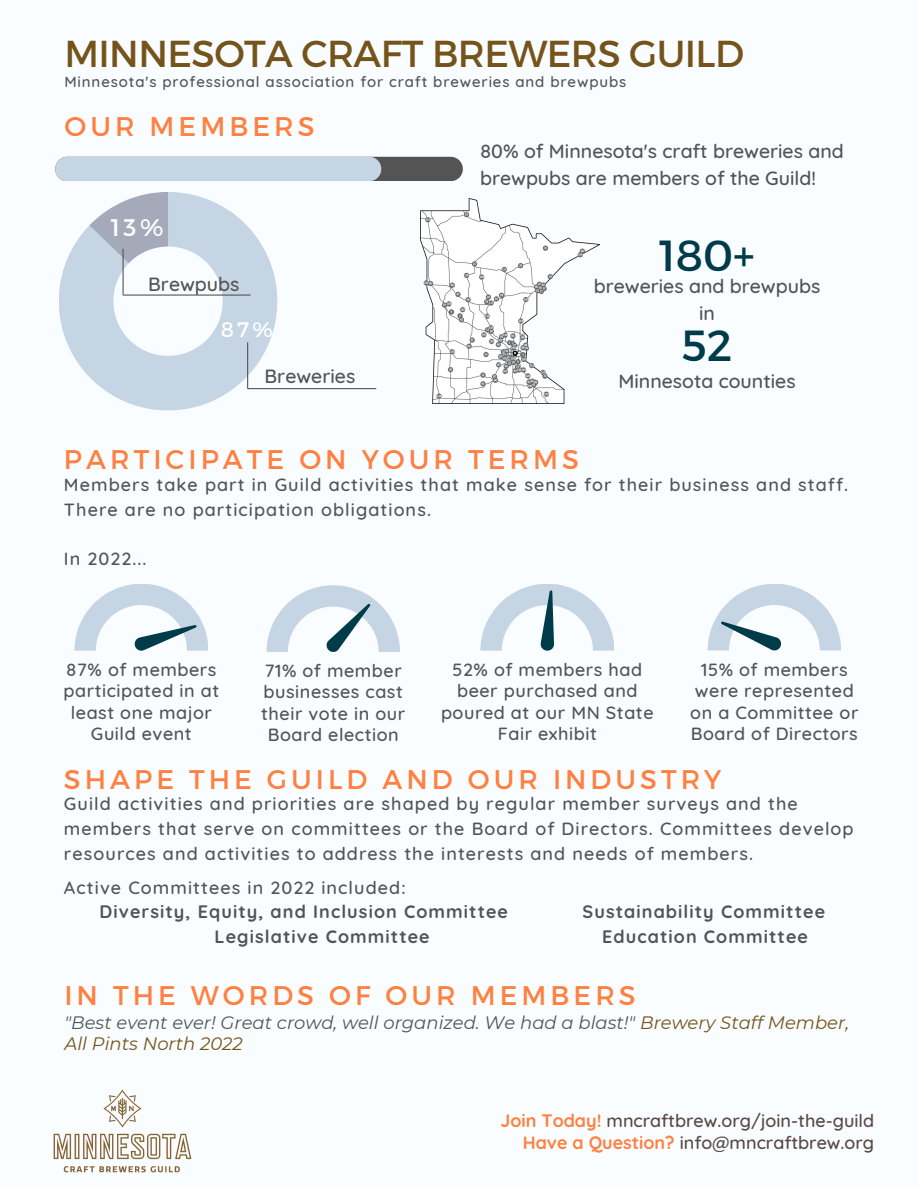
<style>
.page{position:relative;width:918px;height:1188px;background:#fafdff}
.page>*{position:absolute;margin:0;border:0;box-sizing:border-box;transform-origin:0 0}
.t1{font:43.5px/90.6px "Montserrat";color:#003b4a;text-align:center}
.t2{font:37.5px "Montserrat";letter-spacing:-.015em;color:#75541b}
.t3{font:27px "Montserrat";letter-spacing:.15em;color:#ff8041}
.t4{font:24px "Montserrat";color:#fff}
.t5{font:21px "Montserrat";color:#fff}
.t6{font:500 19.5px/27px "Quicksand";color:#545454}
.t7{font:500 18px/24.8px "Quicksand";letter-spacing:.06em;color:#545454}
.t8{font:500 18px/21.3px "Quicksand";letter-spacing:.03em;color:#545454;text-align:center}
.t9{font:700 18px "Quicksand";letter-spacing:.06em;color:#545454}
.t10{font:italic 18px/21.3px "Montserrat";color:#545454}
.t11{font:500 18px/22.5px "Quicksand";color:#594a47;text-align:right}
.t12{font:500 15px "Quicksand";letter-spacing:.06em;color:#545454}
.s1{color:#75541b}
.s2{font-weight:700;color:#ff8041}
</style>
<div class="page">
<svg style="left:59px;top:192px;width:218px;height:218px;fill:#c6d5e3"></svg>
<svg style="left:89px;top:192px;width:80px;height:71px"></svg>
<hr style="left:123px;top:249px;width:1px;height:45px;background:#545454">
<hr style="left:123px;top:295px;width:127px;height:1px;background:#545454">
<svg style="left:55px;top:157px;width:408px;height:24px"></svg>
<hr style="left:247px;top:343px;width:1px;height:45px;background:#545454">
<hr style="left:248px;top:388px;width:128px;height:1px;background:#545454">
<img style="left:421px;top:199px;width:179px;height:205px">
<svg style="left:74px;top:584px;width:134px;height:67px"></svg>
<svg style="left:708px;top:584px;width:133px;height:66px"></svg>
<img style="left:53px;top:1089px;width:139px;height:84px">
<svg style="left:480px;top:584px;width:134px;height:67px"></svg>
<svg style="left:267px;top:585px;width:133px;height:67px"></svg>
<h2 class="t2" style="left:64px;top:29px;width:681px">MINNESOTA CRAFT BREWERS GUILD</h2>
<p class="t12" style="left:64px;top:72px;width:563px">Minnesota's professional association for craft breweries and brewpubs</p>
<h3 class="t3" style="left:64px;top:108px;width:252px">OUR MEMBERS</h3>
<h3 class="t4" style="left:111px;top:212px;width:54px">13%</h3>
<p class="t6" style="left:148px;top:270px;width:93px">Brewpubs</p>
<p class="t5" style="left:221px;top:316px;width:53px">87%</p>
<p class="t6" style="left:265px;top:362px;width:92px">Breweries</p>
<p class="t6" style="left:480px;top:138px;width:365px">80% of Minnesota's craft breweries and brewpubs are members of the Guild!</p>
<h1 class="t1" style="left:659px;top:208px;width:97px">180+<br>52</h1>
<p class="t6" style="left:594px;top:272px;width:228px;text-align:center">breweries and brewpubs in</p>
<p class="t6" style="left:618px;top:367px;width:179px">Minnesota counties</p>
<h3 class="t3" style="left:64px;top:442px;width:517px">PARTICIPATE ON YOUR TERMS</h3>
<p class="t7" style="left:64px;top:472px;width:786px">Members take part in Guild activities that make sense for their business and staff.<br>There are no participation obligations.</p>
<p class="t7" style="left:64px;top:546px;width:84px">In 2022...</p>
<p class="t8" style="left:64px;top:659px;width:157px">87% of members participated in at least one major<br>Guild event</p>
<p class="t8" style="left:690px;top:659px;width:170px">15% of members were represented on a Committee or<br>Board of Directors</p>
<p class="t8" style="left:441px;top:659px;width:214px">52% of members had beer purchased and poured at our MN State<br>Fair exhibit</p>
<p class="t8" style="left:261px;top:660px;width:145px">71% of member businesses cast their vote in our<br>Board election</p>
<h3 class="t3" style="left:64px;top:762px;width:659px">SHAPE THE GUILD AND OUR INDUSTRY</h3>
<p class="t7" style="left:64px;top:791px;width:791px">Guild activities and priorities are shaped by regular member surveys and the members that serve on committees or the Board of Directors. Committees develop resources and activities to address the interests and needs of members.</p>
<p class="t7" style="left:64px;top:875px;width:343px">Active Committees in 2022 included:</p>
<p class="t9" style="left:100px;top:900px;width:410px">Diversity, Equity, and Inclusion Committee</p>
<p class="t9" style="left:583px;top:900px;width:244px">Sustainability Committee</p>
<p class="t9" style="left:215px;top:925px;width:217px">Legislative Committee</p>
<p class="t9" style="left:602px;top:925px;width:207px">Education Committee</p>
<h3 class="t3" style="left:64px;top:978px;width:573px">IN THE WORDS OF OUR MEMBERS</h3>
<p class="t10" style="left:64px;top:1012px;width:786px">"Best event ever! Great crowd, well organized. We had a blast!" <span class="s1">Brewery Staff Member,<br>All Pints North 2022</span></p>
<p class="t11" style="left:501px;top:1109px;width:375px"><span class="s2">Join Today!</span> mncraftbrew.org/join-the-guild<br><span class="s2">Have a Question?</span> info@mncraftbrew.org</p>
</div>
